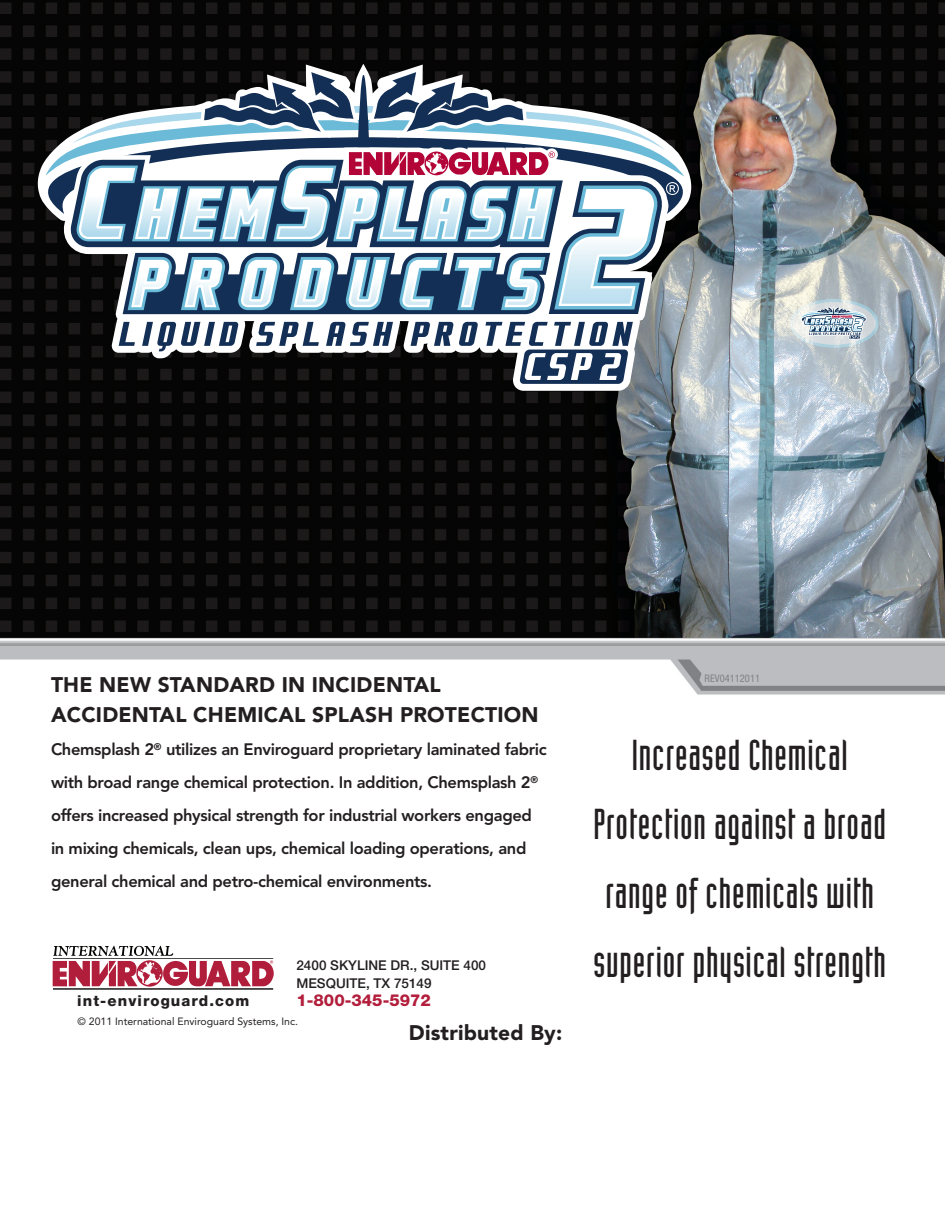
<style>
.page{position:relative;width:945px;height:1215px;background:#fff}
.page>*{position:absolute;margin:0;border:0;box-sizing:border-box;transform-origin:0 0}
.t1{font:42.3px/69px "Industria Solid";letter-spacing:.02em;color:#231f20;text-align:center}
.Paragraph_Style_1{font:900 21px/30px "Avenir LT Std";letter-spacing:.01em;color:#231f20}
.Paragraph_Style_1-2{font:800 16.5px/33px "Avenir LT Std";letter-spacing:-.02em;color:#231f20}
.t2{font:800 16.5px "Helvetica Neue LT Std";color:#b21e3b}
.t3{font:800 15px "Helvetica Neue LT Std";letter-spacing:.075em;color:#231f20}
.t4{font:500 13.5px/18px "Helvetica Neue LT Std";color:#231f20}
.t5{font:10.5px "Avenir LT Std";color:#231f20}
.t6{font:condensed 10.5px "Helvetica Neue LT Std";color:#808285}
</style>
<div class="page">
<img style="left:0;top:0;width:945px;height:987px">
<svg style="left:38px;top:64px;width:653px;height:327px;background:#333535"></svg>
<svg style="left:46px;top:67px;width:638px;height:317px"></svg>
<svg style="left:53px;top:946px;width:221px;height:44px"></svg>
<svg style="left:791px;top:301px;width:86px;height:45px"></svg>
<div style="left:790px;top:299px;width:89px;height:49px;border:3px solid #00aeef;border-radius:50%"></div>
<svg style="left:801px;top:307px;width:66px;height:32px;background:#b1beca"></svg>
<p class="Paragraph_Style_1" style="left:51px;top:670px;width:489px">THE NEW STANDARD IN INCIDENTAL<br>ACCIDENTAL CHEMICAL SPLASH PROTECTION</p>
<p class="Paragraph_Style_1-2" style="left:51px;top:733px;width:497px">Chemsplash 2<sup>®</sup> utilizes an Enviroguard proprietary laminated fabric with broad range chemical protection. In addition, Chemsplash 2<sup>® </sup>offers increased physical strength for industrial workers engaged in mixing chemicals, clean ups, chemical loading operations, and general chemical and petro-chemical environments.</p>
<p class="t4" style="left:296px;top:956px;width:191px">2400 SKYLINE DR., SUITE 400<br>MESQUITE, TX 75149</p>
<p class="t3" style="left:77px;top:992px;width:174px">int-enviroguard.com</p>
<p class="t2" style="left:296px;top:990px;width:136px">1-800-345-5972</p>
<p class="t5" style="left:78px;top:1015px;width:222px">© 2011 International Enviroguard Systems, Inc.</p>
<p class="Paragraph_Style_1" style="left:409px;top:1018px;width:155px">Distributed By:</p>
<p class="t6" style="left:705px;top:673px;width:57px">REV04112011</p>
<p class="t1" style="left:593px;top:720px;width:294px">Increased Chemical<br>Protection against a broad range of chemicals with superior physical strength</p>
</div>
